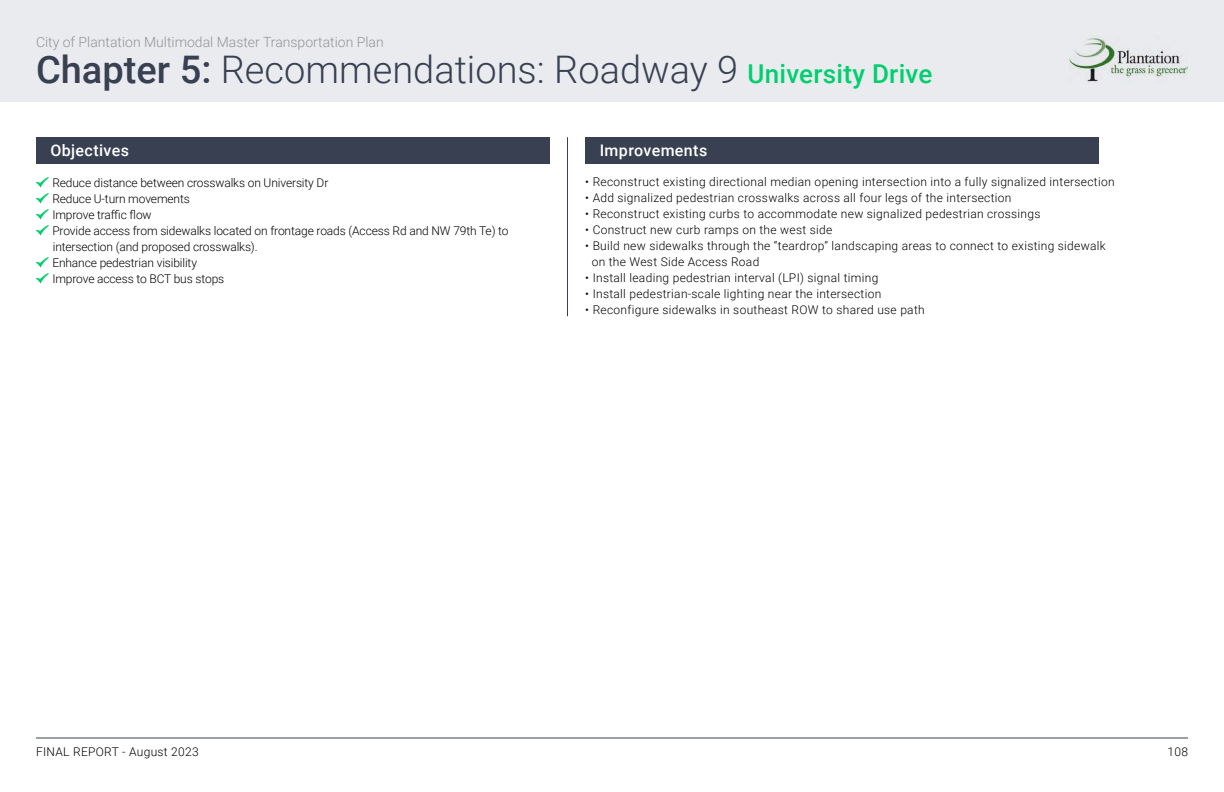
<style>
.page{position:relative;width:1224px;height:792px;background:#fff}
.page>*{position:absolute;margin:0;border:0;box-sizing:border-box;transform-origin:0 0}
.t1{font:300 38px "Roboto";color:#384051}
.t2{font:500 16px "Roboto";letter-spacing:.025em;color:#fff}
.t3{font:300 14px "Roboto";color:#939598}
.t4{font:300 12px/16px "Roboto";letter-spacing:.025em;color:#000}
.t5{font:300 12px/16px "Roboto";letter-spacing:-.01em;color:#000}
.s1{font-weight:500}
.s2{font-weight:500;font-size:26px;color:#00cf6e}
</style>
<div class="page">
<div style="left:0;top:0;width:1224px;height:101px;background:#eaebef"></div>
<img style="left:1069px;top:37px;width:119px;height:45px">
<hr style="left:36px;top:738px;width:1152px;height:1px;background:#384051">
<hr style="left:567px;top:137px;width:1px;height:179px;background:#384051">
<div style="left:36px;top:137px;width:514px;height:27px;background:#384051"></div>
<div style="left:585px;top:137px;width:514px;height:27px;background:#384051"></div>
<svg style="left:36px;top:177px;width:13px;height:10px"></svg>
<svg style="left:36px;top:193px;width:13px;height:10px"></svg>
<svg style="left:36px;top:209px;width:13px;height:10px"></svg>
<svg style="left:36px;top:225px;width:13px;height:10px"></svg>
<svg style="left:36px;top:257px;width:13px;height:10px"></svg>
<svg style="left:36px;top:273px;width:13px;height:10px"></svg>
<p class="t3" style="left:36px;top:32px;width:349px">City of Plantation Multimodal Master Transportation Plan</p>
<h1 class="t1" style="left:36px;top:43px;width:898px"><span class="s1">Chapter 5:</span> Recommendations: Roadway 9 <span class="s2">University Drive</span></h1>
<h2 class="t2" style="left:50px;top:140px;width:80px">Objectives</h2>
<h2 class="t2" style="left:600px;top:140px;width:109px">Improvements</h2>
<p class="t5" style="left:52px;top:175px;width:458px">Reduce distance between crosswalks on University Dr<br>Reduce U-turn movements<br>Improve traffic flow<br>Provide access from sidewalks located on frontage roads (Access Rd and NW 79th Te) to intersection (and proposed crosswalks).<br>Enhance pedestrian visibility<br>Improve access to BCT bus stops</p>
<p class="t4" style="left:585px;top:174px;width:531px">• Reconstruct existing directional median opening intersection into a fully signalized intersection</p>
<p class="t4" style="left:585px;top:190px;width:428px">• Add signalized pedestrian crosswalks across all four legs of the intersection</p>
<p class="t4" style="left:585px;top:206px;width:457px">• Reconstruct existing curbs to accommodate new signalized pedestrian crossings</p>
<p class="t4" style="left:585px;top:221px;width:249px">• Construct new curb ramps on the west side</p>
<p class="t4" style="left:592px;top:237px;width:516px;text-indent:-6px">• Build new sidewalks through the “teardrop” landscaping areas to connect to existing sidewalk on the West Side Access Road</p>
<p class="t4" style="left:585px;top:269px;width:295px">• Install leading pedestrian interval (LPI) signal timing</p>
<p class="t4" style="left:585px;top:285px;width:298px">• Install pedestrian-scale lighting near the intersection</p>
<p class="t4" style="left:585px;top:301px;width:341px">• Reconfigure sidewalks in southeast ROW to shared use path</p>
<p class="t4" style="left:36px;top:743px;width:164px">FINAL REPORT - August 2023</p>
<p class="t4" style="left:1167px;top:743px;width:22px">108</p>
</div>
